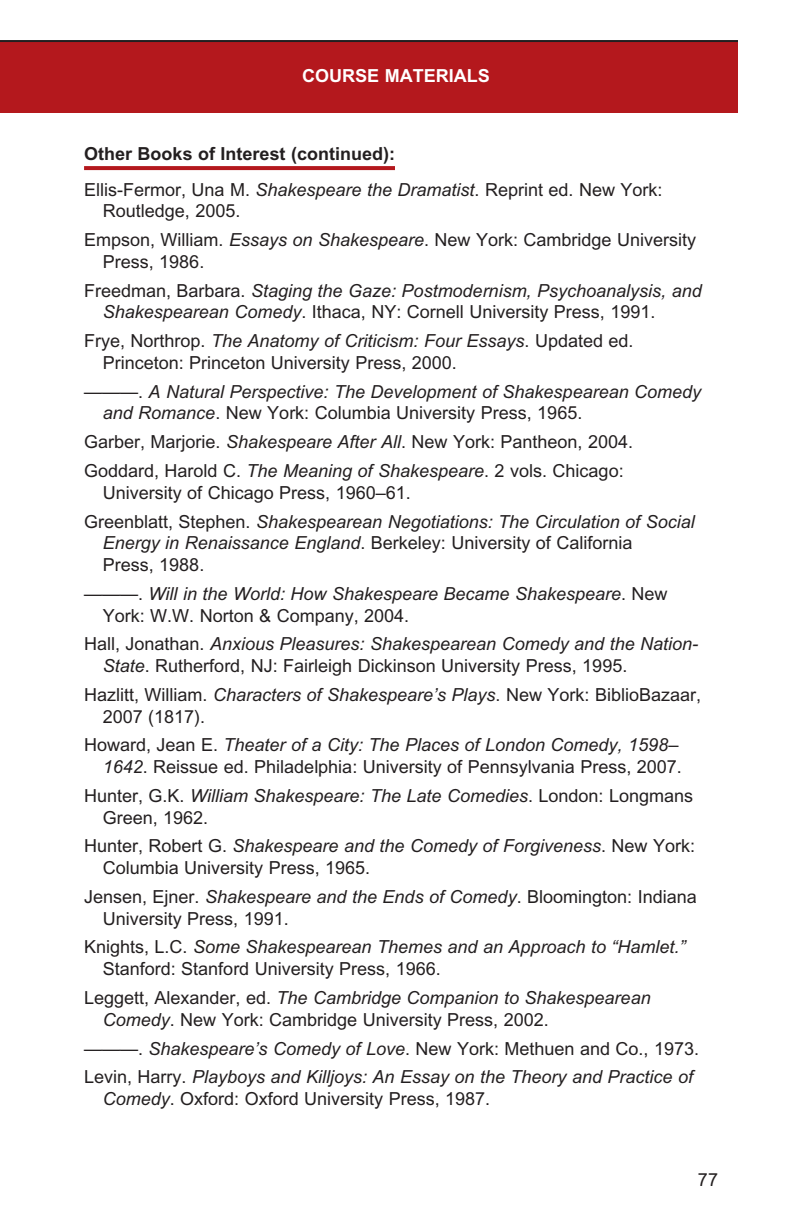
<style>
.page{position:relative;width:792px;height:1224px;background:#fff}
.page>*{position:absolute;margin:0;border:0;box-sizing:border-box;transform-origin:0 0}
.t1{font:18px/28.8px "RB Arial";color:#231f20}
.t2{font:18px "RB Arial Italic";color:#231f20}
.t3{font:18px "RB Arial Bold";color:#231f20}
.t4{font:18px "RB Arial Bold";color:#fff}
.s1{font-family:"RB Arial Italic"}
.s2{font-family:"RB Arial"}
</style>
<div class="page">
<div style="left:0;top:41px;width:738px;height:72px;background:#b4181d"></div>
<hr style="left:0;top:40px;width:738px;height:2px;background:#231f20">
<svg style="left:84px;top:166px;width:311px;height:4px"></svg>
<p class="t4" style="left:302px;top:69px;width:189px">COURSE MATERIALS</p>
<p class="t3" style="left:84px;top:147px;width:312px">Other Books of Interest (continued):</p>
<p class="t1" style="left:103px;top:180px;width:561px;line-height:21.6px;text-indent:-19px">Ellis-Fermor, Una M. <span class="s1">Shakespeare the Dramatist</span>. Reprint ed. New York:<br>Routledge, 2005.</p>
<p class="t1" style="left:103px;top:231px;width:595px;line-height:21.6px;text-indent:-19px">Empson, William. <span class="s1">Essays on Shakespeare</span>. New York: Cambridge University<br>Press, 1986.</p>
<p class="t2" style="left:84px;top:284px;width:619px"><span class="s2">Freedman, Barbara.</span> Staging the Gaze: Postmodernism, Psychoanalysis, and</p>
<p class="t1" style="left:103px;top:299px;width:554px"><span class="s1">Shakespearean Comedy</span>. Ithaca, NY: Cornell University Press, 1991.</p>
<p class="t2" style="left:84px;top:334px;width:551px"><span class="s2">Frye, Northrop.</span> The Anatomy of Criticism: Four Essays<span class="s2">. Updated ed.</span></p>
<p class="t1" style="left:103px;top:350px;width:356px">Princeton: Princeton University Press, 2000.</p>
<p class="t2" style="left:84px;top:385px;width:619px"><span class="s2">———.</span> A Natural Perspective: The Development of Shakespearean Comedy</p>
<p class="t1" style="left:84px;top:400px;width:551px;text-indent:19px"><span class="s1">and Romance</span>. New York: Columbia University Press, 1965.<br>Garber, Marjorie. <span class="s1">Shakespeare After All</span>. New York: Pantheon, 2004.<br>Goddard, Harold C. <span class="s1">The Meaning of Shakespeare</span>. 2 vols. Chicago:</p>
<p class="t1" style="left:103px;top:480px;width:310px">University of Chicago Press, 1960–61.</p>
<p class="t2" style="left:84px;top:515px;width:612px"><span class="s2">Greenblatt, Stephen.</span> Shakespearean Negotiations: The Circulation of Social</p>
<p class="t1" style="left:103px;top:534px;width:531px;line-height:21.6px"><span class="s1">Energy in Renaissance England</span>. Berkeley: University of California<br>Press, 1988.</p>
<p class="t2" style="left:84px;top:587px;width:585px"><span class="s2">———.</span> Will in the World: How Shakespeare Became Shakespeare<span class="s2">. New</span></p>
<p class="t1" style="left:103px;top:602px;width:308px">York: W.W. Norton &amp; Company, 2004.</p>
<p class="t2" style="left:84px;top:637px;width:615px"><span class="s2">Hall, Jonathan.</span> Anxious Pleasures: Shakespearean Comedy and the Nation-</p>
<p class="t1" style="left:84px;top:653px;width:619px;text-indent:19px"><span class="s1">State</span>. Rutherford, NJ: Fairleigh Dickinson University Press, 1995.<br>Hazlitt, William. <span class="s1">Characters of Shakespeare’s Plays</span>. New York: BiblioBazaar,</p>
<p class="t1" style="left:103px;top:704px;width:104px">2007 (1817).</p>
<p class="t2" style="left:84px;top:739px;width:596px"><span class="s2">Howard, Jean E.</span> Theater of a City: The Places of London Comedy, 1598–</p>
<p class="t1" style="left:103px;top:754px;width:581px"><span class="s1">1642</span>. Reissue ed. Philadelphia: University of Pennsylvania Press, 2007.</p>
<p class="t2" style="left:84px;top:789px;width:611px"><span class="s2">Hunter, G.K.</span> William Shakespeare: The Late Comedies<span class="s2">. London: Longmans</span></p>
<p class="t1" style="left:103px;top:805px;width:107px">Green, 1962.</p>
<p class="t2" style="left:84px;top:840px;width:613px"><span class="s2">Hunter, Robert G.</span> Shakespeare and the Comedy of Forgiveness<span class="s2">. New York:</span></p>
<p class="t1" style="left:84px;top:855px;width:614px;text-indent:19px">Columbia University Press, 1965.<br>Jensen, Ejner. <span class="s1">Shakespeare and the Ends of Comedy</span>. Bloomington: Indiana</p>
<p class="t1" style="left:103px;top:906px;width:188px">University Press, 1991.</p>
<p class="t2" style="left:84px;top:941px;width:603px"><span class="s2">Knights, L.C.</span> Some Shakespearean Themes and an Approach to “Hamlet.”</p>
<p class="t1" style="left:103px;top:956px;width:340px">Stanford: Stanford University Press, 1966.</p>
<p class="t2" style="left:84px;top:991px;width:568px"><span class="s2">Leggett, Alexander, ed.</span> The Cambridge Companion to Shakespearean</p>
<p class="t1" style="left:84px;top:1007px;width:617px;text-indent:19px"><span class="s1">Comedy</span>. New York: Cambridge University Press, 2002.<br>———. <span class="s1">Shakespeare’s Comedy of Love</span>. New York: Methuen and Co., 1973.</p>
<p class="t2" style="left:84px;top:1071px;width:611px"><span class="s2">Levin, Harry.</span> Playboys and Killjoys: An Essay on the Theory and Practice of</p>
<p class="t1" style="left:103px;top:1086px;width:389px"><span class="s1">Comedy</span>. Oxford: Oxford University Press, 1987.</p>
<p class="t1" style="left:698px;top:1167px;width:22px">77</p>
</div>
